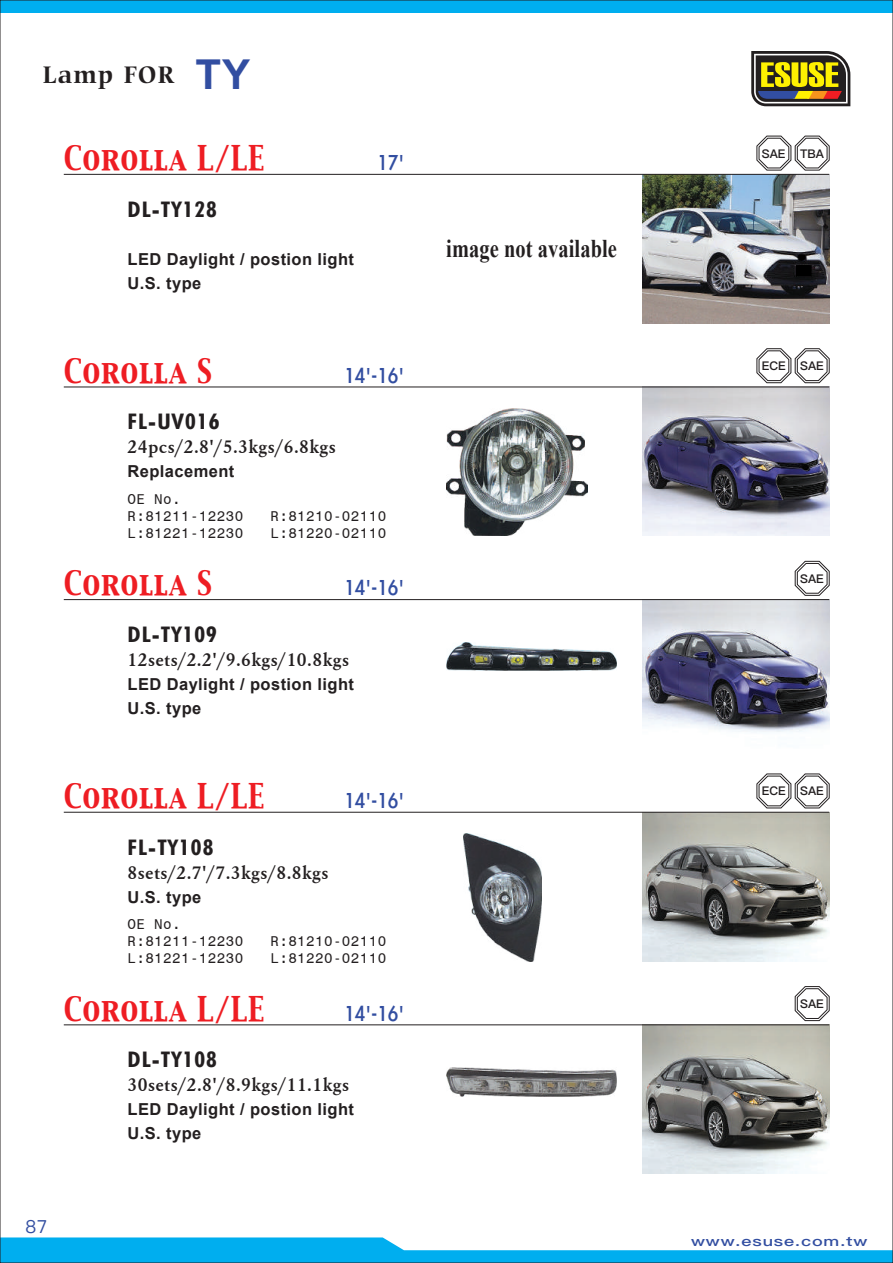
<style>
.page{position:relative;width:893px;height:1263px;background:#fff}
.page>*{position:absolute;margin:0;border:0;box-sizing:border-box;transform-origin:0 0}
.t1{font:29.7px "Capitals";letter-spacing:.025em;color:#ee1d23;scale:.91 1}
.t2{font:700 25.5px "Times New Roman";letter-spacing:.005em;color:#231f20;scale:.8 1}
.t3{font:700 25.5px "Carmina BT";letter-spacing:.05em;color:#231f20;scale:.94 1}
.t4{font:24.75px "Li Gothic Med";letter-spacing:.025em;color:#324ea1;scale:.87 1}
.t5{font:700 condensed 21.45px "Futura BT";letter-spacing:.05em;color:#231f20;scale:1.14 1}
.t6{font:700 19.5px "Hehen Heb T";letter-spacing:.025em;color:#231f20}
.t7{font:18px "Ping Fang TC";color:#324ea1}
.t8{font:700 16.5px/24px "Arial";letter-spacing:.025em;color:#231f20}
.t9{font:14.25px/17.1px "Monospace 821 BT";letter-spacing:.025em;color:#231f20}
.t10{font:500 13.5px "Ping Fang TC";letter-spacing:.05em;color:#324ea1;scale:1.33 1}
.t11{font:600 12px "Ping Fang TC";color:#231f20}
.s1{font-family:"Arial";font-size:41.1px;color:#324ea1}
</style>
<div class="page">
<img style="left:642px;top:1025px;width:187px;height:149px">
<img style="left:446px;top:1067px;width:171px;height:29px">
<img style="left:642px;top:813px;width:187px;height:148px">
<img style="left:463px;top:833px;width:79px;height:128px">
<img style="left:642px;top:600px;width:187px;height:132px">
<img style="left:446px;top:642px;width:171px;height:28px">
<img style="left:642px;top:388px;width:187px;height:148px">
<img style="left:446px;top:408px;width:141px;height:128px">
<img style="left:642px;top:175px;width:187px;height:148px">
<svg style="left:2px;top:1237px;width:889px;height:24px"></svg>
<svg style="left:756px;top:135px;width:74px;height:36px"></svg>
<div style="left:0;top:0;width:893px;height:13px;background:#00aeef"></div>
<svg style="left:751px;top:51px;width:99px;height:55px;background:#7e7437"></svg>
<hr style="left:64px;top:174px;width:765px;height:1px;background:#231f20">
<svg style="left:756px;top:348px;width:74px;height:36px"></svg>
<hr style="left:64px;top:387px;width:765px;height:1px;background:#231f20">
<svg style="left:794px;top:561px;width:36px;height:35px"></svg>
<hr style="left:64px;top:599px;width:765px;height:1px;background:#231f20">
<svg style="left:756px;top:773px;width:74px;height:36px"></svg>
<hr style="left:64px;top:812px;width:765px;height:1px;background:#231f20">
<svg style="left:794px;top:986px;width:36px;height:36px"></svg>
<hr style="left:64px;top:1024px;width:765px;height:1px;background:#231f20">
<h2 class="t3" style="left:42px;top:60px;width:223px">Lamp FOR <span class="s1">TY</span></h2>
<h1 class="t1" style="left:64px;top:138px;width:222px">Corolla L/LE</h1>
<h3 class="t5" style="left:128px;top:196px;width:80px">DL-TY128</h3>
<p class="t8" style="left:128px;top:248px;width:228px">LED Daylight / postion light<br>U.S. type</p>
<h3 class="t4" style="left:378px;top:150px;width:32px">17'</h3>
<h1 class="t1" style="left:64px;top:350px;width:165px">Corolla S</h1>
<h3 class="t4" style="left:344px;top:362px;width:70px">14'-16'</h3>
<h3 class="t5" style="left:128px;top:409px;width:82px">FL-UV016</h3>
<p class="t6" style="left:128px;top:434px;width:210px">24pcs/2.8'/5.3kgs/6.8kgs</p>
<p class="t8" style="left:128px;top:460px;width:108px">Replacement</p>
<p class="t9" style="left:128px;top:490px;width:117px">OE No.<br>R:81211-12230</p>
<p class="t9" style="left:270px;top:507px;width:117px">R:81210-02110</p>
<p class="t9" style="left:128px;top:524px;width:117px">L:81221-12230</p>
<p class="t9" style="left:270px;top:524px;width:117px">L:81220-02110</p>
<h1 class="t1" style="left:64px;top:563px;width:165px">Corolla S</h1>
<h3 class="t4" style="left:344px;top:575px;width:70px">14'-16'</h3>
<h3 class="t5" style="left:128px;top:621px;width:80px">DL-TY109</h3>
<p class="t6" style="left:128px;top:647px;width:223px">12sets/2.2'/9.6kgs/10.8kgs</p>
<p class="t8" style="left:128px;top:673px;width:228px">LED Daylight / postion light<br>U.S. type</p>
<h1 class="t1" style="left:64px;top:776px;width:222px">Corolla L/LE</h1>
<h3 class="t4" style="left:344px;top:787px;width:70px">14'-16'</h3>
<h3 class="t5" style="left:128px;top:834px;width:77px">FL-TY108</h3>
<p class="t6" style="left:128px;top:860px;width:203px">8sets/2.7'/7.3kgs/8.8kgs</p>
<p class="t8" style="left:128px;top:885px;width:75px">U.S. type</p>
<p class="t9" style="left:128px;top:915px;width:117px">OE No.<br>R:81211-12230</p>
<p class="t9" style="left:270px;top:932px;width:117px">R:81210-02110</p>
<p class="t9" style="left:128px;top:950px;width:117px">L:81221-12230</p>
<p class="t9" style="left:270px;top:950px;width:117px">L:81220-02110</p>
<h1 class="t1" style="left:64px;top:988px;width:222px">Corolla L/LE</h1>
<h3 class="t5" style="left:128px;top:1047px;width:80px">DL-TY108</h3>
<p class="t6" style="left:128px;top:1072px;width:223px">30sets/2.8'/8.9kgs/11.1kgs</p>
<p class="t8" style="left:128px;top:1098px;width:228px">LED Daylight / postion light<br>U.S. type</p>
<h3 class="t4" style="left:344px;top:1000px;width:70px">14'-16'</h3>
<p class="t7" style="left:26px;top:1216px;width:23px">87</p>
<h2 class="t2" style="left:446px;top:231px;width:215px">image not available</h2>
<p class="t11" style="left:762px;top:146px;width:64px">SAE TBA</p>
<p class="t11" style="left:762px;top:359px;width:64px">ECE SAE</p>
<p class="t11" style="left:800px;top:571px;width:25px">SAE</p>
<p class="t11" style="left:762px;top:784px;width:64px">ECE SAE</p>
<p class="t11" style="left:800px;top:996px;width:25px">SAE</p>
<p class="t10" style="left:691px;top:1233px;width:134px">www.esuse.com.tw</p>
</div>
